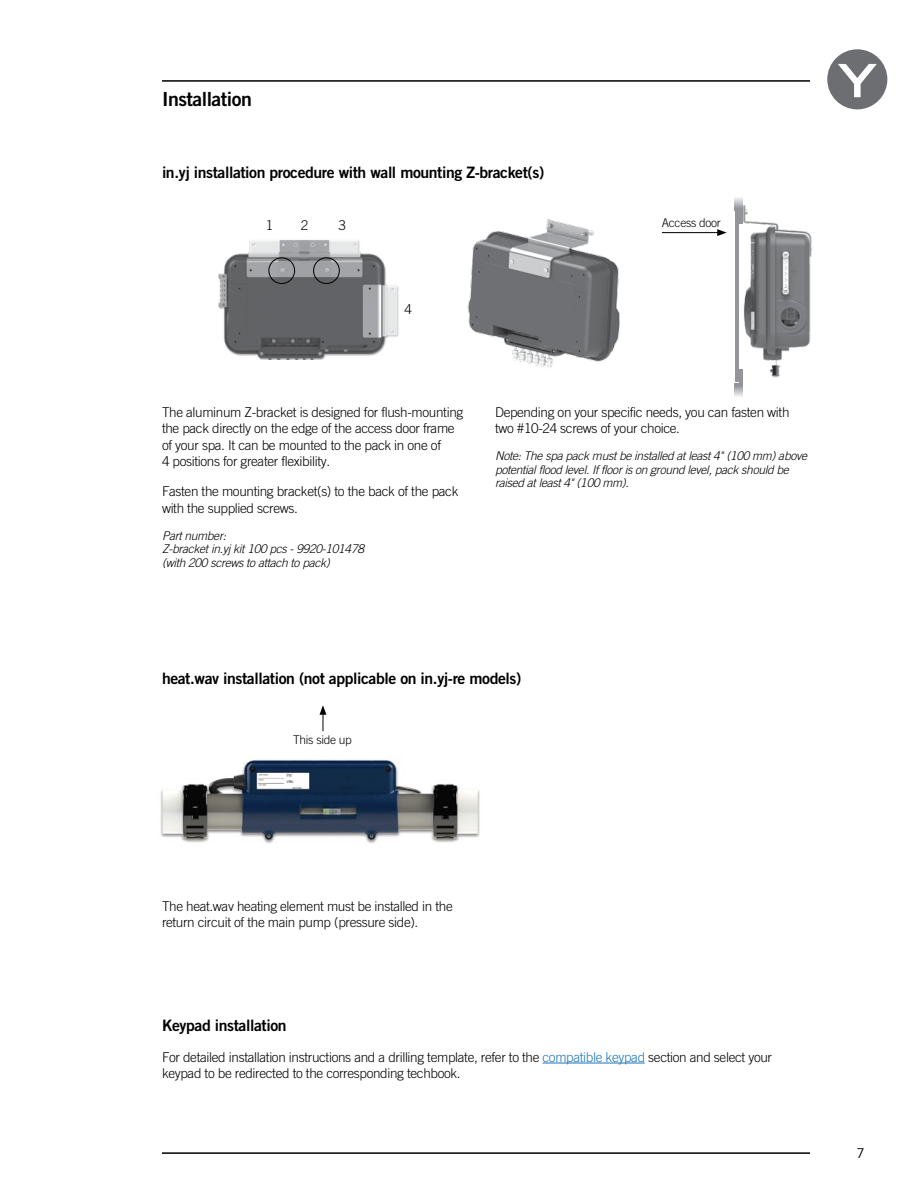
<style>
.page{position:relative;width:918px;height:1188px;background:#fff}
.page>*{position:absolute;margin:0;border:0;box-sizing:border-box;transform-origin:0 0}
.t1{font:19.5px "Trade Gothic LT Std Bd 2";letter-spacing:-.025em;color:#000}
.t2{font:15.75px "Trade Gothic LT Std Bd 2";letter-spacing:-.025em;color:#000}
.t3{font:300 13.5px/16.5px "Trade Gothic LT Std";letter-spacing:-.025em;color:#000}
.t4{font:13.5px "Trade Gothic LT Std";color:#000}
.t5{font:italic 300 12px/13.5px "Trade Gothic LT Std";letter-spacing:-.025em;color:#000}
.t6{font:300 12px "Trade Gothic LT Std";letter-spacing:-.025em;color:#000}
.s1{color:#1c75bc}
</style>
<div class="page">
<hr style="left:162px;top:1152px;width:648px;height:2px;background:#000">
<hr style="left:162px;top:80px;width:648px;height:2px;background:#000">
<div style="left:827px;top:49px;width:60px;height:60px;background:#6d6e71;border-radius:50%"></div>
<svg style="left:838px;top:64px;width:39px;height:33px"></svg>
<img style="left:160px;top:731px;width:320px;height:113px">
<svg style="left:320px;top:705px;width:6px;height:26px"></svg>
<img style="left:467px;top:219px;width:153px;height:149px">
<img style="left:218px;top:240px;width:181px;height:120px">
<div style="left:313px;top:257px;width:27px;height:27px;border:1px solid #000;border-radius:50%"></div>
<div style="left:268px;top:257px;width:27px;height:27px;border:1px solid #000;border-radius:50%"></div>
<hr style="left:662px;top:232px;width:58px;height:1px;background:#000">
<img style="left:717px;top:200px;width:96px;height:191px">
<hr style="left:735px;top:211px;width:4px;height:171px;background:#939598">
<svg style="left:740px;top:198px;width:3px;height:25px"></svg>
<svg style="left:735px;top:198px;width:5px;height:12px"></svg>
<svg style="left:740px;top:370px;width:3px;height:27px"></svg>
<svg style="left:735px;top:383px;width:5px;height:14px"></svg>
<hr style="left:543px;top:1063px;width:102px;height:1px;background:#1c75bc">
<h1 class="t1" style="left:162px;top:87px;width:91px">Installation</h1>
<p class="t2" style="left:162px;top:162px;width:384px">in.yj installation procedure with wall mounting Z-bracket(s)</p>
<p class="t3" style="left:266px;top:217px;width:9px">1</p>
<p class="t3" style="left:301px;top:217px;width:9px">2</p>
<p class="t3" style="left:339px;top:217px;width:9px">3</p>
<p class="t3" style="left:405px;top:301px;width:9px">4</p>
<p class="t6" style="left:662px;top:216px;width:60px">Access door</p>
<p class="t3" style="left:162px;top:403px;width:303px">The aluminum Z-bracket is designed for flush-mounting the pack directly on the edge of the access door frame of your spa. It can be mounted to the pack in one of<br>4 positions for greater flexibility.</p>
<p class="t3" style="left:162px;top:483px;width:298px">Fasten the mounting bracket(s) to the back of the pack with the supplied screws.</p>
<p class="t5" style="left:162px;top:529px;width:204px">Part number:<br>Z-bracket in.yj kit 100 pcs - 9920-101478 (with 200 screws to attach to pack)</p>
<p class="t3" style="left:495px;top:403px;width:296px">Depending on your specific needs, you can fasten with two #10-24 screws of your choice.</p>
<p class="t5" style="left:495px;top:449px;width:314px">Note: The spa pack must be installed at least 4" (100 mm) above potential flood level. If floor is on ground level, pack should be raised at least 4" (100 mm).</p>
<p class="t2" style="left:162px;top:669px;width:361px">heat.wav installation (not applicable on in.yj-re models)</p>
<p class="t6" style="left:293px;top:732px;width:60px">This side up</p>
<p class="t3" style="left:162px;top:897px;width:292px">The heat.wav heating element must be installed in the return circuit of the main pump (pressure side).</p>
<p class="t2" style="left:162px;top:1016px;width:126px">Keypad installation</p>
<p class="t3" style="left:162px;top:1048px;width:612px">For detailed installation instructions and a drilling template, refer to the <span class="s1">compatible keypad</span> section and select your keypad to be redirected to the corresponding techbook.</p>
<p class="t4" style="left:857px;top:1145px;width:10px">7</p>
</div>
